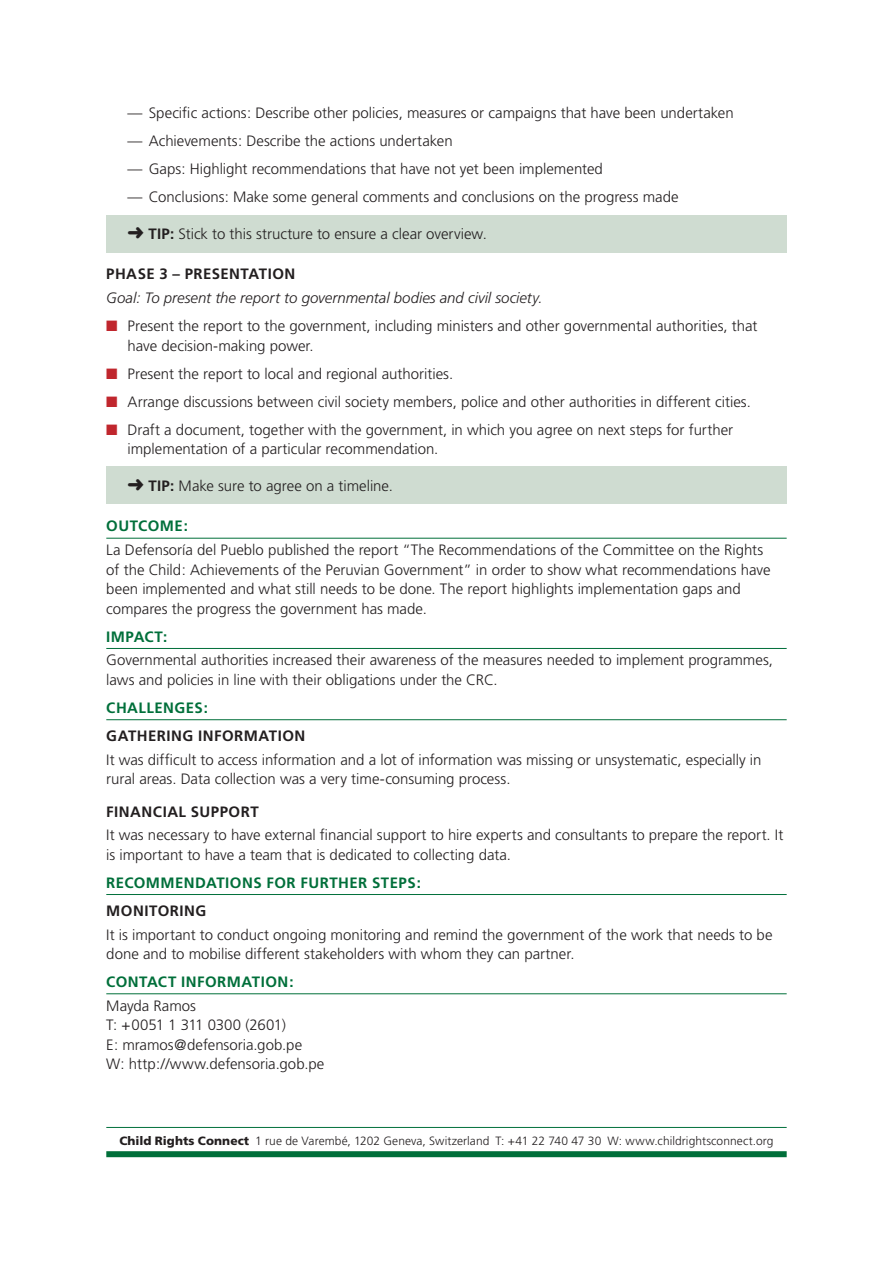
<style>
.page{position:relative;width:893px;height:1263px;background:#fff}
.page>*{position:absolute;margin:0;border:0;box-sizing:border-box;transform-origin:0 0}
.t1{font:300 15px/19.5px "Frutiger";color:#231f20}
.t2{font:700 15px "Frutiger";letter-spacing:.03em;color:#006f3a}
.t3{font:700 15px "Frutiger";letter-spacing:.03em;color:#231f20}
.t4{font:italic 300 15px "Frutiger";color:#231f20}
.t5{font:300 12px "Frutiger";letter-spacing:.005em;color:#231f20}
.s1{font-weight:700}
.s2{color:#c0262d}
.s3{font-weight:900}
</style>
<div class="page">
<hr style="left:106px;top:1127px;width:681px;height:1px;background:#006f3a">
<div style="left:106px;top:1151px;width:681px;height:6px;background:#006f3a"></div>
<div style="left:106px;top:466px;width:681px;height:38px;background:#cfdcd1"></div>
<div style="left:106px;top:215px;width:681px;height:38px;background:#cfdcd1"></div>
<hr style="left:106px;top:538px;width:681px;height:1px;background:#006f3a">
<hr style="left:106px;top:648px;width:681px;height:1px;background:#006f3a">
<hr style="left:106px;top:719px;width:681px;height:1px;background:#006f3a">
<hr style="left:106px;top:894px;width:681px;height:1px;background:#006f3a">
<hr style="left:106px;top:993px;width:681px;height:1px;background:#006f3a">
<p class="t1" style="left:128px;top:103px;width:608px">— Specific actions: Describe other policies, measures or campaigns that have been undertaken</p>
<p class="t1" style="left:128px;top:131px;width:327px">— Achievements: Describe the actions undertaken</p>
<p class="t1" style="left:128px;top:159px;width:477px">— Gaps: Highlight recommendations that have not yet been implemented</p>
<p class="t1" style="left:128px;top:187px;width:553px">— Conclusions: Make some general comments and conclusions on the progress made</p>
<p class="t1" style="left:128px;top:224px;width:361px">➜ <span class="s1">TIP:</span> Stick to this structure to ensure a clear overview.</p>
<p class="t3" style="left:106px;top:265px;width:191px">PHASE 3 – PRESENTATION</p>
<p class="t4" style="left:106px;top:289px;width:438px">Goal: To present the report to governmental bodies and civil society.</p>
<p class="t1" style="left:128px;top:316px;width:631px;text-indent:-21px"><span class="s2">■</span> Present the report to the government, including ministers and other governmental authorities, that have decision-making power.</p>
<p class="t1" style="left:106px;top:364px;width:349px"><span class="s2">■</span> Present the report to local and regional authorities.</p>
<p class="t1" style="left:106px;top:392px;width:646px"><span class="s2">■</span> Arrange discussions between civil society members, police and other authorities in different cities.</p>
<p class="t1" style="left:128px;top:420px;width:607px;text-indent:-21px"><span class="s2">■</span> Draft a document, together with the government, in which you agree on next steps for further implementation of a particular recommendation.</p>
<p class="t1" style="left:128px;top:476px;width:267px">➜ <span class="s1">TIP:</span> Make sure to agree on a timeline.</p>
<p class="t2" style="left:106px;top:517px;width:83px">OUTCOME:</p>
<p class="t1" style="left:106px;top:540px;width:666px">La Defensoría del Pueblo published the report “The Recommendations of the Committee on the Rights of the Child: Achievements of the Peruvian Government” in order to show what recommendations have been implemented and what still needs to be done. The report highlights implementation gaps and compares the progress the government has made.</p>
<p class="t2" style="left:106px;top:628px;width:62px">IMPACT:</p>
<p class="t1" style="left:106px;top:650px;width:668px">Governmental authorities increased their awareness of the measures needed to implement programmes, laws and policies in line with their obligations under the CRC.</p>
<p class="t2" style="left:106px;top:699px;width:103px">CHALLENGES:</p>
<p class="t3" style="left:106px;top:727px;width:201px">GATHERING INFORMATION</p>
<p class="t1" style="left:106px;top:750px;width:657px">It was difficult to access information and a lot of information was missing or unsystematic, especially in rural areas. Data collection was a very time-consuming process.</p>
<p class="t3" style="left:106px;top:802px;width:154px">FINANCIAL SUPPORT</p>
<p class="t1" style="left:106px;top:825px;width:678px">It was necessary to have external financial support to hire experts and consultants to prepare the report. It is important to have a team that is dedicated to collecting data.</p>
<p class="t2" style="left:106px;top:874px;width:316px">RECOMMENDATIONS FOR FURTHER STEPS:</p>
<p class="t3" style="left:106px;top:902px;width:102px">MONITORING</p>
<p class="t1" style="left:106px;top:924px;width:668px">It is important to conduct ongoing monitoring and remind the government of the work that needs to be done and to mobilise different stakeholders with whom they can partner.</p>
<p class="t2" style="left:106px;top:973px;width:189px">CONTACT INFORMATION:</p>
<p class="t1" style="left:106px;top:996px;width:220px">Mayda Ramos<br>T: +0051 1 311 0300 (2601)<br>E: mramos@defensoria.gob.pe<br>W: http://www.defensoria.gob.pe</p>
<p class="t5" style="left:119px;top:1134px;width:656px"><span class="s3">Child Rights Connect</span> 1 rue de Varembé, 1202 Geneva, Switzerland T: +41 22 740 47 30 W: www.childrightsconnect.org</p>
</div>
